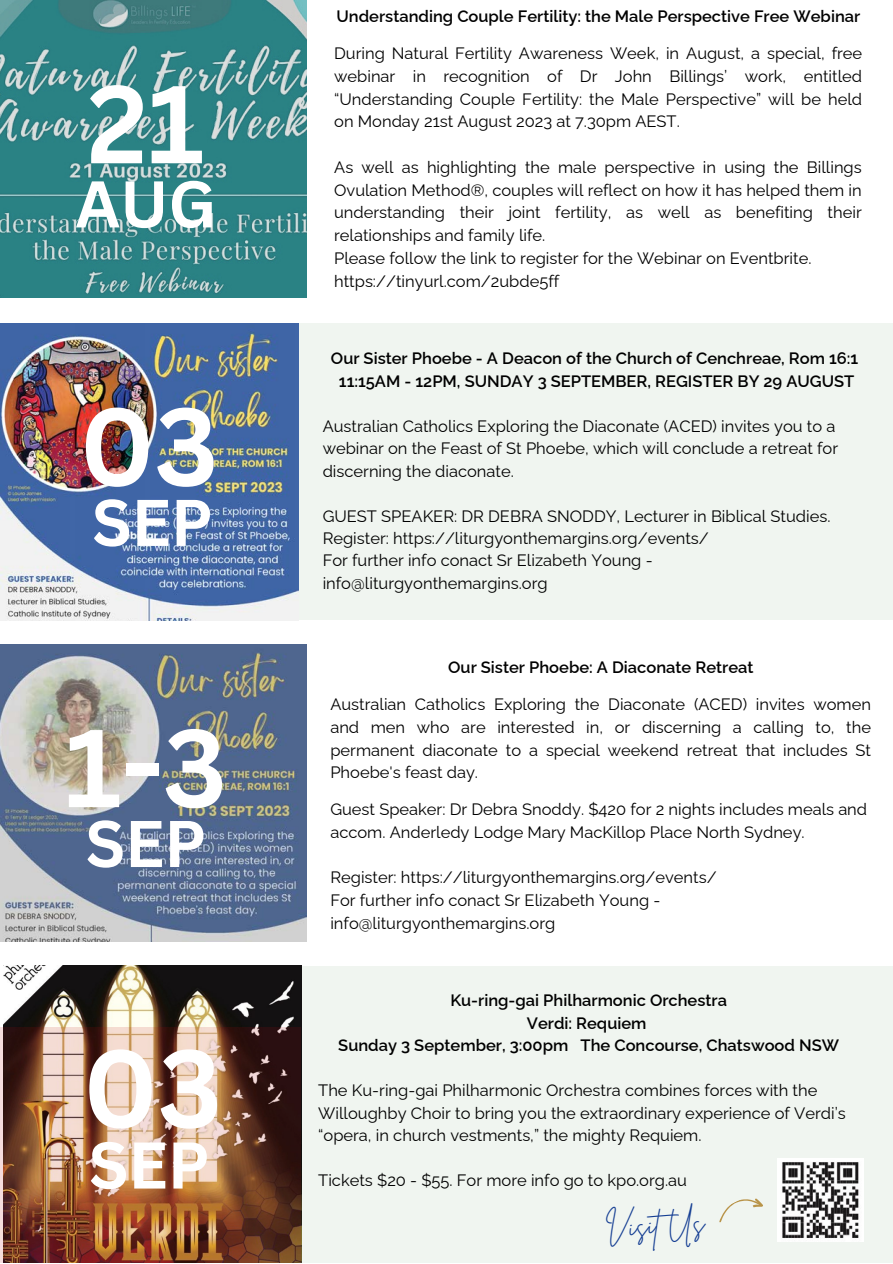
<style>
.page{position:relative;width:893px;height:1264px;background:#fff}
.page>*{position:absolute;margin:0;border:0;box-sizing:border-box;transform-origin:0 0}
.t1{font:700 107.85px "Canva Sans";color:#fff}
.t2{font:700 64.5px "Canva Sans";letter-spacing:-.005em;color:#fff}
.t3{font:28.5px "Brittany Signature";color:#153e93}
.t4{font:16.5px/22.8px "Raleway";color:#000}
.t5{font:600 16.5px "Raleway";color:#000}
</style>
<div class="page">
<div style="left:218px;top:324px;width:674px;height:296px;background:#f0f5f0"></div>
<img style="left:0;top:324px;width:298px;height:296px">
<img style="left:0;top:644px;width:306px;height:297px">
<div style="left:237px;top:966px;width:655px;height:296px;background:#f0f5f0"></div>
<img style="left:3px;top:965px;width:298px;height:297px">
<img style="left:0;top:1026px;width:300px;height:236px">
<img style="left:777px;top:1158px;width:86px;height:83px">
<svg style="left:719px;top:1198px;width:44px;height:25px"></svg>
<img style="left:0;top:1px;width:306px;height:297px">
<p class="t1" style="left:87px;top:48px;width:118px">21</p>
<p class="t2" style="left:75px;top:158px;width:142px">AUG</p>
<p class="t1" style="left:79px;top:370px;width:140px">03</p>
<p class="t2" style="left:92px;top:477px;width:122px">SEP</p>
<p class="t1" style="left:65px;top:692px;width:163px">1-3</p>
<p class="t2" style="left:86px;top:798px;width:122px">SEP</p>
<p class="t1" style="left:83px;top:1012px;width:140px">03</p>
<p class="t2" style="left:89px;top:1119px;width:122px">SEP</p>
<p class="t5" style="left:336px;top:7px;width:525px">Understanding Couple Fertility: the Male Perspective Free Webinar</p>
<p class="t4" style="left:334px;top:42px;width:529px;text-align:justify">During Natural Fertility Awareness Week, in August, a special, free webinar in recognition of Dr John Billings’ work, entitled “Understanding Couple Fertility: the Male Perspective” will be held on Monday 21st August 2023 at 7.30pm AEST.</p>
<p class="t4" style="left:334px;top:156px;width:529px;text-align:justify">As well as highlighting the male perspective in using the Billings Ovulation Method®, couples will reflect on how it has helped them in understanding their joint fertility, as well as benefiting their relationships and family life.</p>
<p class="t4" style="left:334px;top:247px;width:478px">Please follow the link to register for the Webinar on Eventbrite.</p>
<p class="t4" style="left:334px;top:269px;width:226px">https://tinyurl.com/2ubde5ff</p>
<p class="t5" style="left:331px;top:348px;width:529px">Our Sister Phoebe - A Deacon of the Church of Cenchreae, Rom 16:1</p>
<p class="t5" style="left:339px;top:371px;width:517px">11:15AM - 12PM, SUNDAY 3 SEPTEMBER, REGISTER BY 29 AUGUST</p>
<p class="t4" style="left:322px;top:414px;width:517px">Australian Catholics Exploring the Diaconate (ACED) invites you to a webinar on the Feast of St Phoebe, which will conclude a retreat for</p>
<p class="t4" style="left:322px;top:459px;width:193px">discerning the diaconate.</p>
<p class="t4" style="left:322px;top:504px;width:509px">GUEST SPEAKER: DR DEBRA SNODDY, Lecturer in Biblical Studies.<br>Register: https://liturgyonthemargins.org/events/</p>
<p class="t4" style="left:322px;top:549px;width:331px">For further info conact Sr Elizabeth Young - info@liturgyonthemargins.org</p>
<p class="t5" style="left:448px;top:658px;width:307px">Our Sister Phoebe: A Diaconate Retreat</p>
<p class="t4" style="left:330px;top:693px;width:542px;text-align:justify">Australian Catholics Exploring the Diaconate (ACED) invites women and men who are interested in, or discerning a calling to, the permanent diaconate to a special weekend retreat that includes St Phoebe's feast day.</p>
<p class="t4" style="left:330px;top:797px;width:538px">Guest Speaker: Dr Debra Snoddy. $420 for 2 nights includes meals and accom. Anderledy Lodge Mary MacKillop Place North Sydney.</p>
<p class="t4" style="left:330px;top:866px;width:388px">Register: https://liturgyonthemargins.org/events/</p>
<p class="t4" style="left:330px;top:888px;width:331px">For further info conact Sr Elizabeth Young - info@liturgyonthemargins.org</p>
<p class="t5" style="left:450px;top:990px;width:278px">Ku-ring-gai Philharmonic Orchestra</p>
<p class="t5" style="left:527px;top:1013px;width:121px">Verdi: Requiem</p>
<p class="t5" style="left:338px;top:1035px;width:502px">Sunday 3 September, 3:00pm The Concourse, Chatswood NSW</p>
<p class="t4" style="left:318px;top:1078px;width:529px">The Ku-ring-gai Philharmonic Orchestra combines forces with the<br>Willoughby Choir to bring you the extraordinary experience of Verdi’s “opera, in church vestments,” the mighty Requiem.</p>
<p class="t4" style="left:318px;top:1168px;width:370px">Tickets $20 - $55. For more info go to kpo.org.au</p>
<p class="t3" style="left:604px;top:1208px;width:101px;rotate:-3deg">Visit Us</p>
</div>
